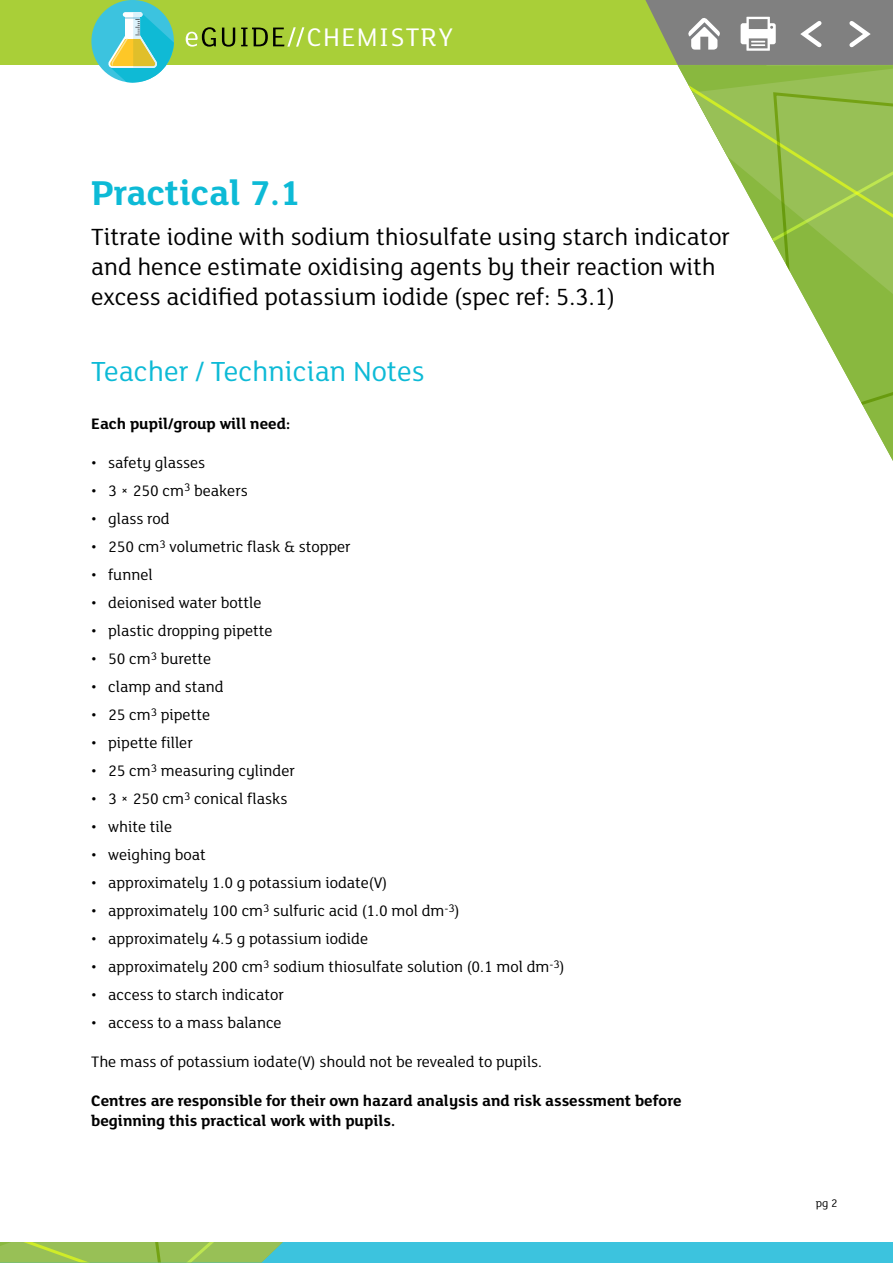
<style>
.page{position:relative;width:893px;height:1263px;background:#fff}
.page>*{position:absolute;margin:0;border:0;box-sizing:border-box;transform-origin:0 0}
.t1{font:700 37.5px "FS Lola";color:#0dbad6}
.t2{font:30px "FS Lola";color:#0dbad6}
.t3{font:27.75px "FS Lola";letter-spacing:.05em;color:#fff}
.t4{font:25.5px/30px "FS Lola";color:#000}
.Body{font:16.5px "FS Lola";color:#000}
.Body-2{font:700 16.5px/19.5px "FS Lola";color:#000}
.t5{font:12px "FS Lola";color:#000}
</style>
<div class="page">
<div style="left:0;top:0;width:893px;height:65px;background:#a9cf38"></div>
<svg style="left:186px;top:27px;width:30px;height:20px"></svg>
<svg style="left:222px;top:28px;width:13px;height:19px"></svg>
<svg style="left:241px;top:27px;width:63px;height:20px"></svg>
<div style="left:0;top:1242px;width:893px;height:21px;background:#3cc3de"></div>
<svg style="left:645px;top:0;width:248px;height:65px"></svg>
<svg style="left:678px;top:65px;width:215px;height:389px"></svg>
<svg style="left:771px;top:91px;width:122px;height:336px"></svg>
<svg style="left:0;top:1242px;width:283px;height:20px"></svg>
<div style="left:91px;top:0;width:83px;height:82px;background:#3cc3df;border-radius:50%"></div>
<svg style="left:107px;top:12px;width:67px;height:70px"></svg>
<h3 class="t3" style="left:307px;top:19px;width:148px">CHEMISTRY</h3>
<h1 class="t1" style="left:91px;top:167px;width:211px">Practical 7.1</h1>
<h3 class="t4" style="left:91px;top:220px;width:640px">Titrate iodine with sodium thiosulfate using starch indicator and hence estimate oxidising agents by their reaction with excess acidified potassium iodide (spec ref: 5.3.1)</h3>
<h3 class="t2" style="left:91px;top:351px;width:335px">Teacher / Technician Notes</h3>
<p class="Body-2" style="left:91px;top:413px;width:200px">Each pupil/group will need:</p>
<p class="Body" style="left:91px;top:452px;width:116px">• safety glasses</p>
<p class="Body" style="left:91px;top:480px;width:158px">• 3 × 250 cm<sup>3</sup> beakers</p>
<p class="Body" style="left:91px;top:508px;width:80px">• glass rod</p>
<p class="Body" style="left:91px;top:536px;width:261px">• 250 cm<sup>3</sup> volumetric flask &amp; stopper</p>
<p class="Body" style="left:91px;top:564px;width:63px">• funnel</p>
<p class="Body" style="left:91px;top:592px;width:172px">• deionised water bottle</p>
<p class="Body" style="left:91px;top:620px;width:183px">• plastic dropping pipette</p>
<p class="Body" style="left:91px;top:648px;width:121px">• 50 cm<sup>3</sup> burette</p>
<p class="Body" style="left:91px;top:676px;width:134px">• clamp and stand</p>
<p class="Body" style="left:91px;top:704px;width:120px">• 25 cm<sup>3</sup> pipette</p>
<p class="Body" style="left:91px;top:732px;width:103px">• pipette filler</p>
<p class="Body" style="left:91px;top:760px;width:205px">• 25 cm<sup>3</sup> measuring cylinder</p>
<p class="Body" style="left:91px;top:788px;width:198px">• 3 × 250 cm<sup>3</sup> conical flasks</p>
<p class="Body" style="left:91px;top:816px;width:82px">• white tile</p>
<p class="Body" style="left:91px;top:844px;width:116px">• weighing boat</p>
<p class="Body" style="left:91px;top:872px;width:298px">• approximately 1.0 g potassium iodate(V)</p>
<p class="Body" style="left:91px;top:900px;width:370px">• approximately 100 cm<sup>3</sup> sulfuric acid (1.0 mol dm<sup>-3</sup>)</p>
<p class="Body" style="left:91px;top:928px;width:278px">• approximately 4.5 g potassium iodide</p>
<p class="Body" style="left:91px;top:956px;width:475px">• approximately 200 cm<sup>3</sup> sodium thiosulfate solution (0.1 mol dm<sup>-3</sup>)</p>
<p class="Body" style="left:91px;top:984px;width:194px">• access to starch indicator</p>
<p class="Body" style="left:91px;top:1012px;width:192px">• access to a mass balance</p>
<p class="Body" style="left:91px;top:1051px;width:452px">The mass of potassium iodate(V) should not be revealed to pupils.</p>
<p class="Body-2" style="left:91px;top:1090px;width:592px">Centres are responsible for their own hazard analysis and risk assessment before beginning this practical work with pupils.</p>
<p class="t5" style="left:816px;top:1195px;width:23px">pg 2</p>
</div>
